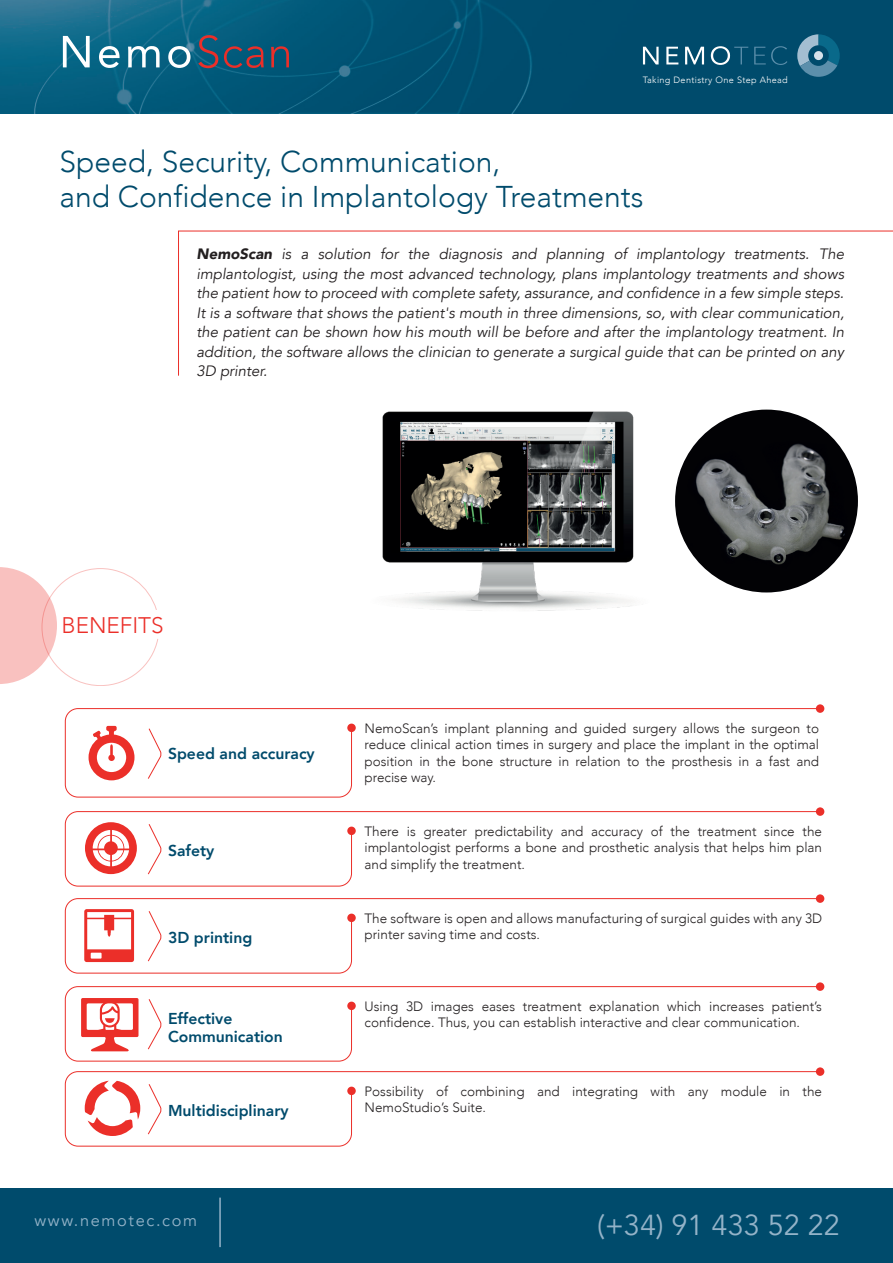
<style>
.page{position:relative;width:893px;height:1263px;background:#fff}
.page>*{position:absolute;margin:0;border:0;box-sizing:border-box;transform-origin:0 0}
.t1{font:300 30px/34.5px "Avenir";color:#004b6c}
.t2{font:28.8px "Avenir";color:#94b3c8}
.t3{font:300 22.5px "Avenir";color:#eb2f29}
.t4{font:16.35px "Avenir";letter-spacing:.1em;color:#94b3c8}
.t5{font:800 15.75px "Avenir";color:#004b6c}
.t6{font:italic 15px/19.5px "Avenir";color:#231f20;text-align:justify}
.t7{font:300 13.5px/16.5px "Avenir";color:#231f20;text-align:justify}
.t8{font:300 9.15px "Avenir";letter-spacing:.035em;color:#fff}
.s1{font-weight:900}
</style>
<div class="page">
<div style="left:0;top:1188px;width:893px;height:75px;background:#004b6c"></div>
<hr style="left:219px;top:1197px;width:2px;height:50px;background:#94b3c8">
<svg style="left:178px;top:230px;width:715px;height:146px"></svg>
<img style="left:0;top:0;width:893px;height:114px">
<svg style="left:643px;top:47px;width:16px;height:17px"></svg>
<svg style="left:666px;top:47px;width:12px;height:17px"></svg>
<svg style="left:685px;top:47px;width:19px;height:17px"></svg>
<svg style="left:711px;top:46px;width:37px;height:19px"></svg>
<svg style="left:754px;top:46px;width:33px;height:19px"></svg>
<svg style="left:797px;top:34px;width:43px;height:43px;background:#3a7995"></svg>
<svg style="left:0;top:567px;width:158px;height:119px"></svg>
<svg style="left:63px;top:36px;width:27px;height:31px"></svg>
<svg style="left:99px;top:46px;width:21px;height:22px"></svg>
<svg style="left:128px;top:46px;width:32px;height:21px"></svg>
<svg style="left:168px;top:46px;width:22px;height:22px"></svg>
<svg style="left:198px;top:35px;width:20px;height:33px"></svg>
<svg style="left:224px;top:46px;width:40px;height:22px"></svg>
<svg style="left:271px;top:46px;width:18px;height:21px"></svg>
<img style="left:382px;top:411px;width:252px;height:200px">
<img style="left:675px;top:410px;width:183px;height:182px;border-radius:91px">
<svg style="left:65px;top:708px;width:753px;height:90px"></svg>
<div style="left:816px;top:704px;width:8px;height:9px;background:#eb2f29;border-radius:50%"></div>
<div style="left:347px;top:724px;width:9px;height:8px;background:#eb2f29;border-radius:50%"></div>
<svg style="left:147px;top:728px;width:15px;height:51px"></svg>
<svg style="left:65px;top:811px;width:753px;height:76px"></svg>
<div style="left:816px;top:807px;width:8px;height:9px;background:#eb2f29;border-radius:50%"></div>
<div style="left:347px;top:827px;width:9px;height:8px;background:#eb2f29;border-radius:50%"></div>
<svg style="left:147px;top:823px;width:15px;height:52px"></svg>
<svg style="left:65px;top:898px;width:753px;height:76px"></svg>
<div style="left:816px;top:894px;width:8px;height:9px;background:#eb2f29;border-radius:50%"></div>
<div style="left:347px;top:914px;width:9px;height:8px;background:#eb2f29;border-radius:50%"></div>
<svg style="left:147px;top:910px;width:15px;height:52px"></svg>
<svg style="left:65px;top:986px;width:753px;height:76px"></svg>
<div style="left:816px;top:982px;width:8px;height:9px;background:#eb2f29;border-radius:50%"></div>
<div style="left:347px;top:1002px;width:9px;height:8px;background:#eb2f29;border-radius:50%"></div>
<svg style="left:147px;top:998px;width:15px;height:52px"></svg>
<svg style="left:65px;top:1071px;width:753px;height:76px"></svg>
<div style="left:816px;top:1067px;width:8px;height:9px;background:#eb2f29;border-radius:50%"></div>
<div style="left:347px;top:1087px;width:9px;height:8px;background:#eb2f29;border-radius:50%"></div>
<svg style="left:147px;top:1083px;width:15px;height:52px"></svg>
<p class="t8" style="left:643px;top:75px;width:147px">Taking Dentistry One Step Ahead</p>
<h1 class="t1" style="left:59px;top:145px;width:586px">Speed, Security, Communication,<br>and Confidence in Implantology Treatments</h1>
<p class="t6" style="left:196px;top:245px;width:649px"><span class="s1">NemoScan</span> is a solution for the diagnosis and planning of implantology treatments. The implantologist, using the most advanced technology, plans implantology treatments and shows the patient how to proceed with complete safety, assurance, and confidence in a few simple steps.<br>It is a software that shows the patient's mouth in three dimensions, so, with clear communication, the patient can be shown how his mouth will be before and after the implantology treatment. In addition, the software allows the clinician to generate a surgical guide that can be printed on any 3D printer.</p>
<h3 class="t3" style="left:62px;top:611px;width:104px">BENEFITS</h3>
<p class="t5" style="left:168px;top:741px;width:148px">Speed and accuracy</p>
<p class="t5" style="left:168px;top:838px;width:48px">Safety</p>
<p class="t7" style="left:364px;top:720px;width:456px">NemoScan’s implant planning and guided surgery allows the surgeon to reduce clinical action times in surgery and place the implant in the optimal position in the bone structure in relation to the prosthesis in a fast and precise way.</p>
<p class="t7" style="left:364px;top:823px;width:459px">There is greater predictability and accuracy of the treatment since the implantologist performs a bone and prosthetic analysis that helps him plan and simplify the treatment.</p>
<p class="t7" style="left:364px;top:910px;width:459px">The software is open and allows manufacturing of surgical guides with any 3D</p>
<p class="t5" style="left:168px;top:925px;width:86px">3D printing</p>
<p class="t7" style="left:364px;top:926px;width:177px">printer saving time and costs.</p>
<p class="t7" style="left:364px;top:998px;width:459px">Using 3D images eases treatment explanation which increases patient’s</p>
<p class="t5" style="left:168px;top:1006px;width:66px">Effective</p>
<p class="t7" style="left:364px;top:1014px;width:437px">confidence. Thus, you can establish interactive and clear communication.</p>
<p class="t5" style="left:168px;top:1024px;width:116px">Communication</p>
<p class="t7" style="left:364px;top:1083px;width:459px">Possibility of combining and integrating with any module in the</p>
<p class="t5" style="left:168px;top:1098px;width:122px">Multidisciplinary</p>
<p class="t7" style="left:364px;top:1099px;width:123px">NemoStudio’s Suite.</p>
<p class="t4" style="left:34px;top:1210px;width:164px">www.nemotec.com</p>
<h2 class="t2" style="left:597px;top:1208px;width:244px">(+34) 91 433 52 22</h2>
</div>
